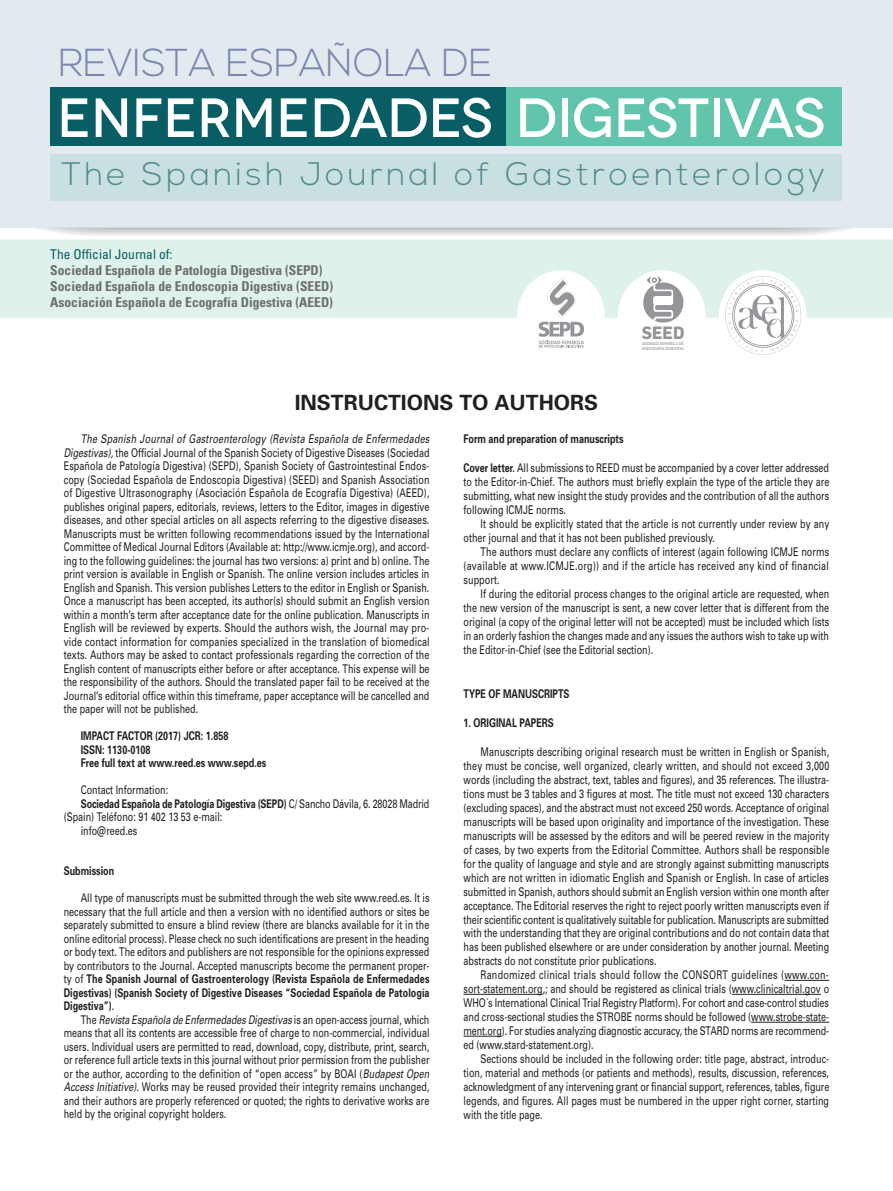
<style>
.page{position:relative;width:893px;height:1191px;background:#fff}
.page>*{position:absolute;margin:0;border:0;box-sizing:border-box;transform-origin:0 0}
.t1{font:500 55.2px "Novecentowide";letter-spacing:-.01em;color:#fff;scale:.96 1}
.t2{font:300 38.85px "Nexa";color:#7a88ae}
.t3{font:300 32.55px "Nexa";letter-spacing:.11em;color:#52898e}
.t4{font:700 21px "Univers";color:#231f20}
.t5{font:700 17.4px "Flama";color:#939598;scale:.94 1}
.t6{font:700 condensed 13.5px/16.2px "Univers";color:#6c6d70}
.t7{font:condensed 13.5px "Univers";color:#095d65}
.t8{font:12px/13.5px "Univers";color:#231f20;text-align:justify;scale:.75 1}
.t9{font:700 12px/13.5px "Univers";color:#231f20;scale:.75 1}
.t10{font:700 4.05px/4.8px "DIN Alternate";color:#939598;scale:.96 1}
.s1{font-style:italic}
.s2{font-weight:400}
.s3{font-weight:700}
</style>
<div class="page">
<hr style="left:784px;top:980px;width:45px;height:1px;background:#231f20">
<hr style="left:463px;top:994px;width:80px;height:1px;background:#231f20">
<hr style="left:732px;top:994px;width:89px;height:1px;background:#231f20">
<hr style="left:751px;top:1022px;width:78px;height:1px;background:#231f20">
<hr style="left:463px;top:1035px;width:39px;height:1px;background:#231f20">
<div style="left:0;top:0;width:893px;height:228px;background:#e2e9ef"></div>
<div style="left:51px;top:154px;width:791px;height:47px;background:#c9e0e0"></div>
<svg style="left:0;top:239px;width:893px;height:79px;background:#e0f1ec"></svg>
<div style="left:50px;top:87px;width:456px;height:58px;background:#095d65"></div>
<div style="left:506px;top:87px;width:332px;height:58px;background:#61c4ad"></div>
<svg style="left:36px;top:228px;width:816px;height:8px"></svg>
<svg style="left:725px;top:276px;width:76px;height:79px"></svg>
<svg style="left:539px;top:277px;width:45px;height:71px"></svg>
<svg style="left:643px;top:276px;width:40px;height:46px"></svg>
<h2 class="t2" style="left:58px;top:40px;width:435px">REVISTA ESPAÑOLA DE</h2>
<h1 class="t1" style="left:57px;top:84px;width:802px">ENFERMEDADES DIGESTIVAS</h1>
<h3 class="t3" style="left:61px;top:155px;width:765px">The Spanish Journal of Gastroenterology</h3>
<p class="t7" style="left:50px;top:245px;width:124px">The Official Journal of:</p>
<p class="t6" style="left:50px;top:262px;width:284px">Sociedad Española de Patología Digestiva (SEPD)<br>Sociedad Española de Endoscopia Digestiva (SEED)<br>Asociación Española de Ecografía Digestiva (AEED)</p>
<h3 class="t5" style="left:642px;top:322px;width:47px">SEED</h3>
<p class="t10" style="left:642px;top:341px;width:45px">SOCIEDAD ESPAÑOLA DE<br>ENDOSCOPIA DIGESTIVA</p>
<h3 class="t4" style="left:295px;top:388px;width:305px">INSTRUCTIONS TO AUTHORS</h3>
<p class="t8" style="left:64px;top:432px;width:489px;text-indent:17px"><span class="s1">The Spanish Journal of Gastroenterology (Revista Española de Enfermedades Digestivas),</span> the Official Journal of the Spanish Society of Digestive Diseases (Sociedad Española de Patología Digestiva) (SEPD), Spanish Society of Gastrointestinal Endos&shy;copy (Sociedad Española de Endoscopia Digestiva) (SEED) and Spanish Association of Digestive Ultrasonography (Asociación Española de Ecografía Digestiva) (AEED), publishes original papers, editorials, reviews, letters to the Editor, images in digestive diseases, and other special articles on all aspects referring to the digestive diseases.<br>Manuscripts must be written following recommendations issued by the International Committee of Medical Journal Editors (Available at: http://www.icmje.org), and accord&shy;ing to the following guidelines: the journal has two versions: a) print and b) online. The print version is available in English or Spanish. The online version includes articles in English and Spanish. This version publishes Letters to the editor in English or Spanish.<br>Once a manuscript has been accepted, its author(s) should submit an English version within a month’s term after acceptance date for the online publication. Manuscripts in English will be reviewed by experts. Should the authors wish, the Journal may pro&shy;vide contact information for companies specialized in the translation of biomedical texts. Authors may be asked to contact professionals regarding the correction of the English content of manuscripts either before or after acceptance. This expense will be the responsibility of the authors. Should the translated paper fail to be received at the Journal’s editorial office within this timeframe, paper acceptance will be cancelled and the paper will not be published.</p>
<p class="t9" style="left:81px;top:729px;width:249px">IMPACT FACTOR (2017) JCR: 1.858<br>ISSN: 1130-0108<br>Free full text at www.reed.es www.sepd.es</p>
<p class="t8" style="left:81px;top:783px;width:118px">Contact Information:</p>
<p class="t9" style="left:81px;top:796px;width:466px">Sociedad Española de Patología Digestiva (SEPD) <span class="s2">C/ Sancho Dávila, 6. 28028 Madrid</span></p>
<p class="t8" style="left:64px;top:810px;width:213px">(Spain) Teléfono: 91 402 13 53 e-mail:</p>
<p class="t8" style="left:81px;top:823px;width:77px">info@reed.es</p>
<p class="t9" style="left:64px;top:864px;width:69px">Submission</p>
<p class="t8" style="left:64px;top:891px;width:489px;text-indent:17px">All type of manuscripts must be submitted through the web site www.reed.es. It is necessary that the full article and then a version with no identified authors or sites be separately submitted to ensure a blind review (there are blancks available for it in the online editorial process). Please check no such identifications are present in the heading or body text. The editors and publishers are not responsible for the opinions expressed by contributors to the Journal. Accepted manuscripts become the permanent proper&shy;ty of <span class="s3">The Spanish Journal of Gastroenterology (Revista Española de Enfermedades Digestivas) (Spanish Society of Digestive Diseases “Sociedad Española de Patología Digestiva”)</span>.</p>
<p class="t8" style="left:64px;top:1012px;width:489px;text-indent:17px">The <span class="s1">Revista Española de Enfermedades Digestivas</span> is an open-access journal, which means that all its contents are accessible free of charge to non-commercial, individual users. Individual users are permitted to read, download, copy, distribute, print, search, or reference full article texts in this journal without prior permission from the publisher or the author, according to the definition of “open access” by BOAI (<span class="s1">Budapest Open Access Initiative).</span> Works may be reused provided their integrity remains unchanged, and their authors are properly referenced or quoted; the rights to derivative works are held by the original copyright holders.</p>
<p class="t9" style="left:463px;top:432px;width:215px">Form and preparation of manuscripts</p>
<p class="t8" style="left:463px;top:461px;width:489px;line-height:14px"><span class="s3">Cover letter.</span> All submissions to REED must be accompanied by a cover letter addressed to the Editor-in-Chief. The authors must briefly explain the type of the article they are submitting, what new insight the study provides and the contribution of all the authors following ICMJE norms.</p>
<p class="t8" style="left:463px;top:516px;width:489px;line-height:14px;text-indent:17px">It should be explicitly stated that the article is not currently under review by any other journal and that it has not been published previously.</p>
<p class="t8" style="left:463px;top:544px;width:489px;line-height:14px;text-indent:17px">The authors must declare any conflicts of interest (again following ICMJE norms (available at www.ICMJE.org)) and if the article has received any kind of financial support.</p>
<p class="t8" style="left:463px;top:586px;width:489px;line-height:14px;text-indent:17px">If during the editorial process changes to the original article are requested, when the new version of the manuscript is sent, a new cover letter that is different from the original (a copy of the original letter will not be accepted) must be included which lists in an orderly fashion the changes made and any issues the authors wish to take up with the Editor-in-Chief (see the Editorial section).</p>
<p class="t9" style="left:463px;top:686px;width:143px">TYPE OF MANUSCRIPTS</p>
<p class="t9" style="left:463px;top:715px;width:122px">1. ORIGINAL PAPERS</p>
<p class="t8" style="left:463px;top:744px;width:489px;line-height:14px;text-indent:17px">Manuscripts describing original research must be written in English or Spanish, they must be concise, well organized, clearly written, and should not exceed 3,000 words (including the abstract, text, tables and figures), and 35 references. The illustra&shy;tions must be 3 tables and 3 figures at most. The title must not exceed 130 characters (excluding spaces), and the abstract must not exceed 250 words. Acceptance of original manuscripts will be based upon originality and importance of the investigation. These manuscripts will be assessed by the editors and will be peered review in the majority of cases, by two experts from the Editorial Committee. Authors shall be responsible for the quality of language and style and are strongly against submitting manuscripts which are not written in idiomatic English and Spanish or English. In case of articles submitted in Spanish, authors should submit an English version within one month after acceptance. The Editorial reserves the right to reject poorly written manuscripts even if their scientific content is qualitatively suitable for publication. Manuscripts are submitted with the understanding that they are original contributions and do not contain data that has been published elsewhere or are under consideration by another journal. Meeting abstracts do not constitute prior publications.</p>
<p class="t8" style="left:463px;top:968px;width:489px;line-height:14px;text-indent:17px">Randomized clinical trials should follow the CONSORT guidelines (www.con&shy;sort-statement.org,; and should be registered as clinical trials (www.clinicaltrial.gov o WHO´s International Clinical Trial Registry Platform). For cohort and case-control studies and cross-sectional studies the STROBE norms should be followed (www.strobe-state&shy;ment.org). For studies analyzing diagnostic accuracy, the STARD norms are recommend&shy;ed (www.stard-statement.org).</p>
<p class="t8" style="left:463px;top:1051px;width:489px;line-height:14px;text-indent:17px">Sections should be included in the following order: title page, abstract, introduc&shy;tion, material and methods (or patients and methods), results, discussion, references, acknowledgment of any intervening grant or financial support, references, tables, figure legends, and figures. All pages must be numbered in the upper right corner, starting with the title page.</p>
</div>
